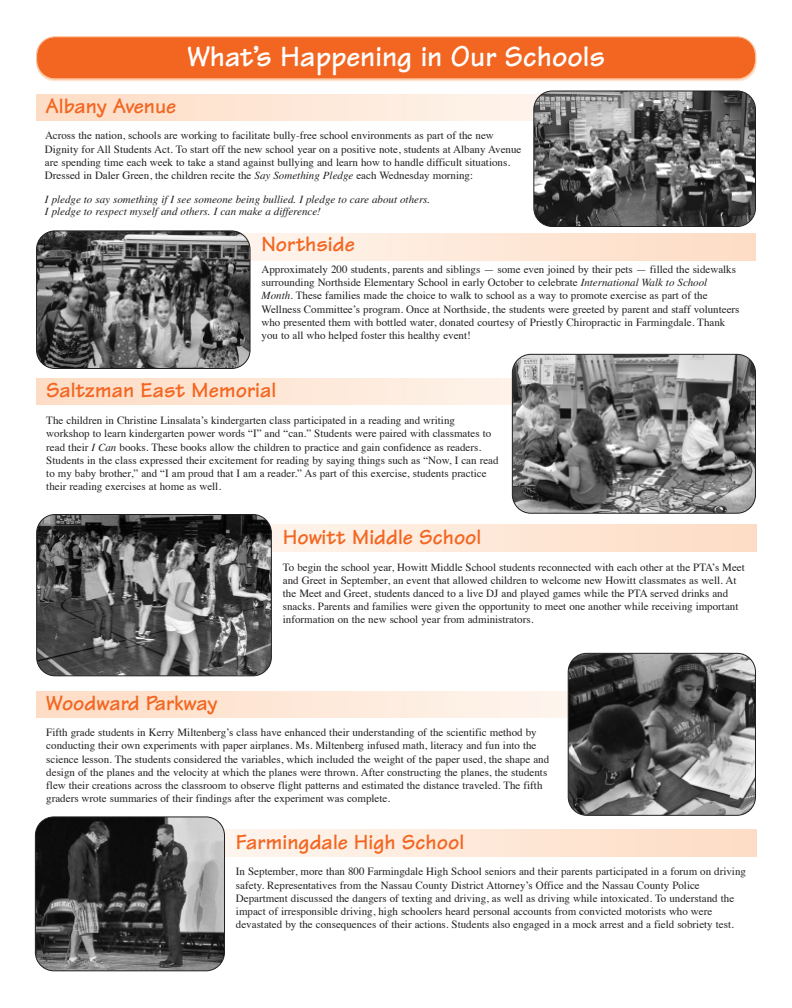
<style>
.page{position:relative;width:792px;height:1008px;background:#fff}
.page>*{position:absolute;margin:0;border:0;box-sizing:border-box;transform-origin:0 0}
.t1{font:700 30px "Tekton";color:#fff}
.t2{font:700 22px "Tekton";color:#f36621}
.t3{font:11px/13.2px "Times";color:#231f20}
.t4{font:italic 11px/12px "Times";color:#231f20}
.s1{font-style:italic}
</style>
<div class="page">
<svg style="left:36px;top:94px;width:497px;height:27px;background:#fde7d7"></svg>
<svg style="left:251px;top:234px;width:505px;height:26px;background:#fde7d7"></svg>
<svg style="left:36px;top:691px;width:532px;height:27px;background:#fde8d8"></svg>
<svg style="left:272px;top:525px;width:484px;height:27px;background:#fde7d6"></svg>
<svg style="left:225px;top:830px;width:531px;height:26px;background:#fde8d8"></svg>
<svg style="left:36px;top:378px;width:476px;height:27px;background:#fde7d6"></svg>
<div style="left:37px;top:38px;width:720px;height:43px;background:#fde4d3;border-radius:18px"></div>
<svg style="left:36px;top:36px;width:720px;height:44px;background:#f36e2c"></svg>
<svg style="left:512px;top:354px;width:244px;height:160px;background:#7e7e7e"></svg>
<svg style="left:36px;top:230px;width:215px;height:139px;background:#656565"></svg>
<svg style="left:533px;top:90px;width:223px;height:137px;background:#636363"></svg>
<svg style="left:568px;top:653px;width:188px;height:163px;background:#605f60"></svg>
<svg style="left:35px;top:816px;width:190px;height:155px;background:#505050"></svg>
<svg style="left:36px;top:514px;width:236px;height:162px;background:#5c5c5c"></svg>
<h1 class="t1" style="left:188px;top:46px;width:419px">What’s Happening in Our Schools</h1>
<h2 class="t2" style="left:45px;top:98px;width:133px">Albany Avenue</h2>
<p class="t3" style="left:45px;top:130px;width:478px">Across the nation, schools are working to facilitate bully-free school environments as part of the new Dignity for All Students Act. To start off the new school year on a positive note, students at Albany Avenue are spending time each week to take a stand against bullying and learn how to handle difficult situations.<br>Dressed in Daler Green, the children recite the <span class="s1">Say Something Pledge</span> each Wednesday morning:</p>
<p class="t4" style="left:45px;top:195px;width:387px">I pledge to say something if I see someone being bullied. I pledge to care about others.<br>I pledge to respect myself and others. I can make a difference!</p>
<h2 class="t2" style="left:262px;top:237px;width:95px">Northside</h2>
<p class="t3" style="left:262px;top:263px;width:480px">Approximately 200 students, parents and siblings — some even joined by their pets — filled the sidewalks surrounding Northside Elementary School in early October to celebrate <span class="s1">International Walk to School Month</span>. These families made the choice to walk to school as a way to promote exercise as part of the Wellness Committee’s program. Once at Northside, the students were greeted by parent and staff volunteers who presented them with bottled water, donated courtesy of Priestly Chiropractic in Farmingdale. Thank you to all who helped foster this healthy event!</p>
<h2 class="t2" style="left:46px;top:383px;width:231px">Saltzman East Memorial</h2>
<p class="t3" style="left:46px;top:415px;width:454px">The children in Christine Linsalata’s kindergarten class participated in a reading and writing workshop to learn kindergarten power words “I” and “can.” Students were paired with classmates to read their <span class="s1">I Can</span> books. These books allow the children to practice and gain confidence as readers.<br>Students in the class expressed their excitement for reading by saying things such as “Now, I can read to my baby brother,” and “I am proud that I am a reader.” As part of this exercise, students practice their reading exercises at home as well.</p>
<h2 class="t2" style="left:283px;top:529px;width:200px">Howitt Middle School</h2>
<p class="t3" style="left:283px;top:561px;width:464px">To begin the school year, Howitt Middle School students reconnected with each other at the PTA’s Meet and Greet in September, an event that allowed children to welcome new Howitt classmates as well. At the Meet and Greet, students danced to a live DJ and played games while the PTA served drinks and snacks. Parents and families were given the opportunity to meet one another while receiving important information on the new school year from administrators.</p>
<h2 class="t2" style="left:46px;top:695px;width:173px">Woodward Parkway</h2>
<p class="t3" style="left:46px;top:727px;width:504px">Fifth grade students in Kerry Miltenberg’s class have enhanced their understanding of the scientific method by conducting their own experiments with paper airplanes. Ms. Miltenberg infused math, literacy and fun into the science lesson. The students considered the variables, which included the weight of the paper used, the shape and design of the planes and the velocity at which the planes were thrown. After constructing the planes, the students flew their creations across the classroom to observe flight patterns and estimated the distance traveled. The fifth graders wrote summaries of their findings after the experiment was complete.</p>
<h2 class="t2" style="left:236px;top:834px;width:230px">Farmingdale High School</h2>
<p class="t3" style="left:236px;top:866px;width:512px">In September, more than 800 Farmingdale High School seniors and their parents participated in a forum on driving safety. Representatives from the Nassau County District Attorney’s Office and the Nassau County Police Department discussed the dangers of texting and driving, as well as driving while intoxicated. To understand the impact of irresponsible driving, high schoolers heard personal accounts from convicted motorists who were devastated by the consequences of their actions. Students also engaged in a mock arrest and a field sobriety test.</p>
</div>
